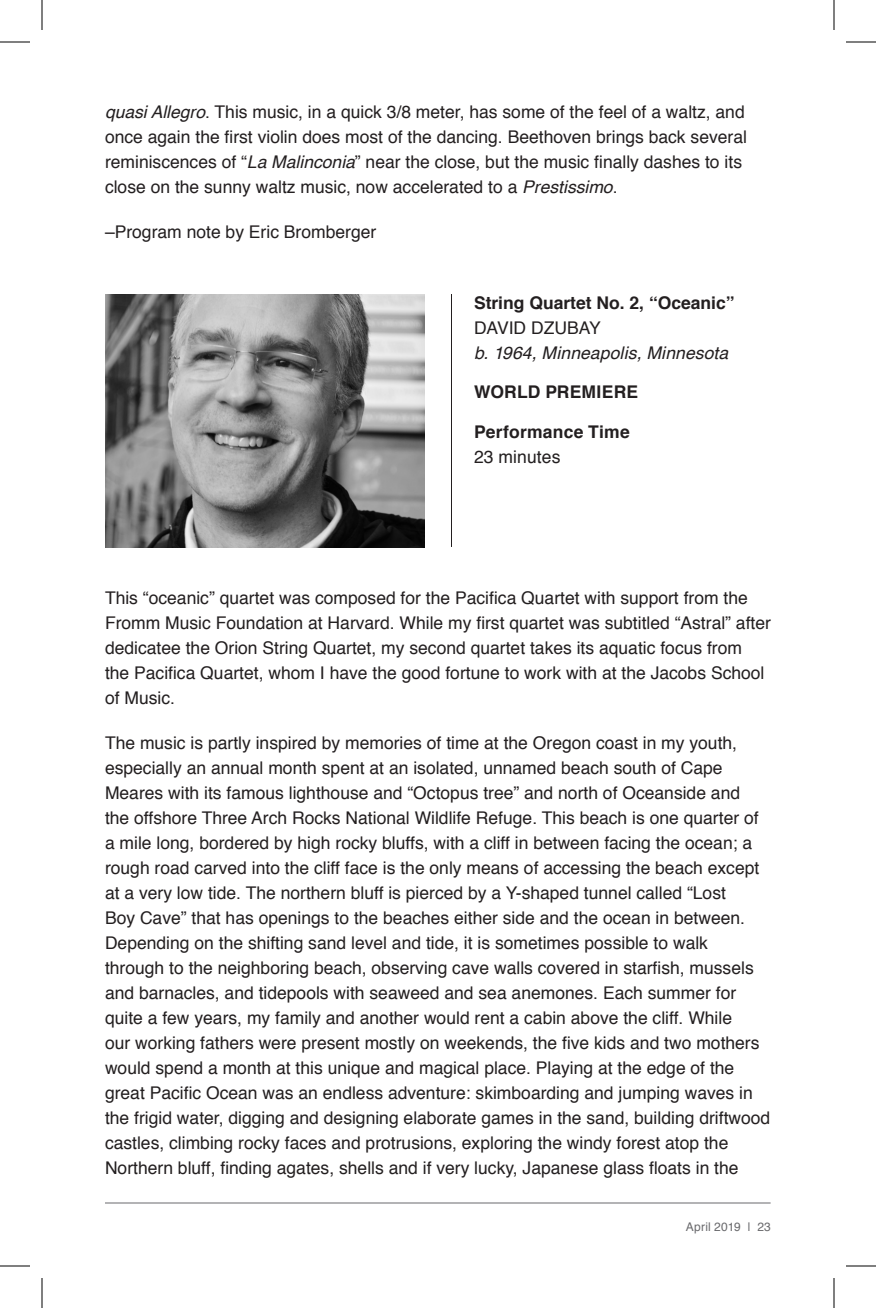
<style>
.page{position:relative;width:876px;height:1308px;background:#fff}
.page>*{position:absolute;margin:0;border:0;box-sizing:border-box;transform-origin:0 0}
.t1{font:17.6px/25px "Helvetica";color:#231f20}
.Body_Copy{font:italic 17.6px/25px "Helvetica";letter-spacing:.01em;color:#231f20}
.Body_Copy-2{font:700 17.6px/25px "Helvetica";letter-spacing:.01em;color:#231f20}
.t2{font:12px "Helvetica";letter-spacing:.025em;color:#69696c}
.s1{font-style:italic}
.s2{font-weight:700;font-style:normal}
.s3{font-style:normal}
.s4{font-weight:400}
</style>
<div class="page">
<hr style="left:105px;top:1203px;width:666px;height:1px;background:#69696c">
<img style="left:105px;top:294px;width:319px;height:254px">
<hr style="left:451px;top:294px;width:1px;height:253px;background:#231f20">
<hr style="left:0;top:42px;width:30px;height:1px;background:#000">
<hr style="left:846px;top:42px;width:30px;height:1px;background:#000">
<hr style="left:0;top:1266px;width:30px;height:1px;background:#000">
<hr style="left:846px;top:1266px;width:30px;height:1px;background:#000">
<hr style="left:42px;top:0;width:1px;height:30px;background:#000">
<hr style="left:42px;top:1278px;width:1px;height:30px;background:#000">
<hr style="left:834px;top:0;width:1px;height:30px;background:#000">
<hr style="left:834px;top:1278px;width:1px;height:30px;background:#000">
<p class="t1" style="left:105px;top:99px;width:643px"><span class="s1">quasi Allegro</span>. This music, in a quick 3/8 meter, has some of the feel of a waltz, and once again the first violin does most of the dancing. Beethoven brings back several reminiscences of “<span class="s1">La Malinconia</span>” near the close, but the music finally dashes to its close on the sunny waltz music, now accelerated to a <span class="s1">Prestissimo</span>.</p>
<p class="t1" style="left:105px;top:219px;width:273px">–Program note by Eric Bromberger</p>
<p class="Body_Copy" style="left:474px;top:291px;width:262px"><span class="s2">String Quartet No. 2, “Oceanic”<br></span><span class="s3">DAVID DZUBAY<br></span>b. 1964, Minneapolis, Minnesota</p>
<p class="Body_Copy-2" style="left:474px;top:379px;width:166px">WORLD PREMIERE</p>
<p class="Body_Copy-2" style="left:474px;top:418px;width:157px">Performance Time<br><span class="s4">23 minutes</span></p>
<p class="t1" style="left:105px;top:585px;width:667px">This “oceanic” quartet was composed for the Pacifica Quartet with support from the Fromm Music Foundation at Harvard. While my first quartet was subtitled “Astral” after dedicatee the Orion String Quartet, my second quartet takes its aquatic focus from<br>the Pacifica Quartet, whom I have the good fortune to work with at the Jacobs School of Music.</p>
<p class="t1" style="left:105px;top:730px;width:667px">The music is partly inspired by memories of time at the Oregon coast in my youth, especially an annual month spent at an isolated, unnamed beach south of Cape Meares with its famous lighthouse and “Octopus tree” and north of Oceanside and<br>the offshore Three Arch Rocks National Wildlife Refuge. This beach is one quarter of a mile long, bordered by high rocky bluffs, with a cliff in between facing the ocean; a rough road carved into the cliff face is the only means of accessing the beach except at a very low tide. The northern bluff is pierced by a Y-shaped tunnel called “Lost<br>Boy Cave” that has openings to the beaches either side and the ocean in between.<br>Depending on the shifting sand level and tide, it is sometimes possible to walk through to the neighboring beach, observing cave walls covered in starfish, mussels and barnacles, and tidepools with seaweed and sea anemones. Each summer for quite a few years, my family and another would rent a cabin above the cliff. While<br>our working fathers were present mostly on weekends, the five kids and two mothers would spend a month at this unique and magical place. Playing at the edge of the great Pacific Ocean was an endless adventure: skimboarding and jumping waves in the frigid water, digging and designing elaborate games in the sand, building driftwood castles, climbing rocky faces and protrusions, exploring the windy forest atop the Northern bluff, finding agates, shells and if very lucky, Japanese glass floats in the</p>
<p class="t2" style="left:686px;top:1216px;width:87px">April 2019 | 23</p>
</div>
